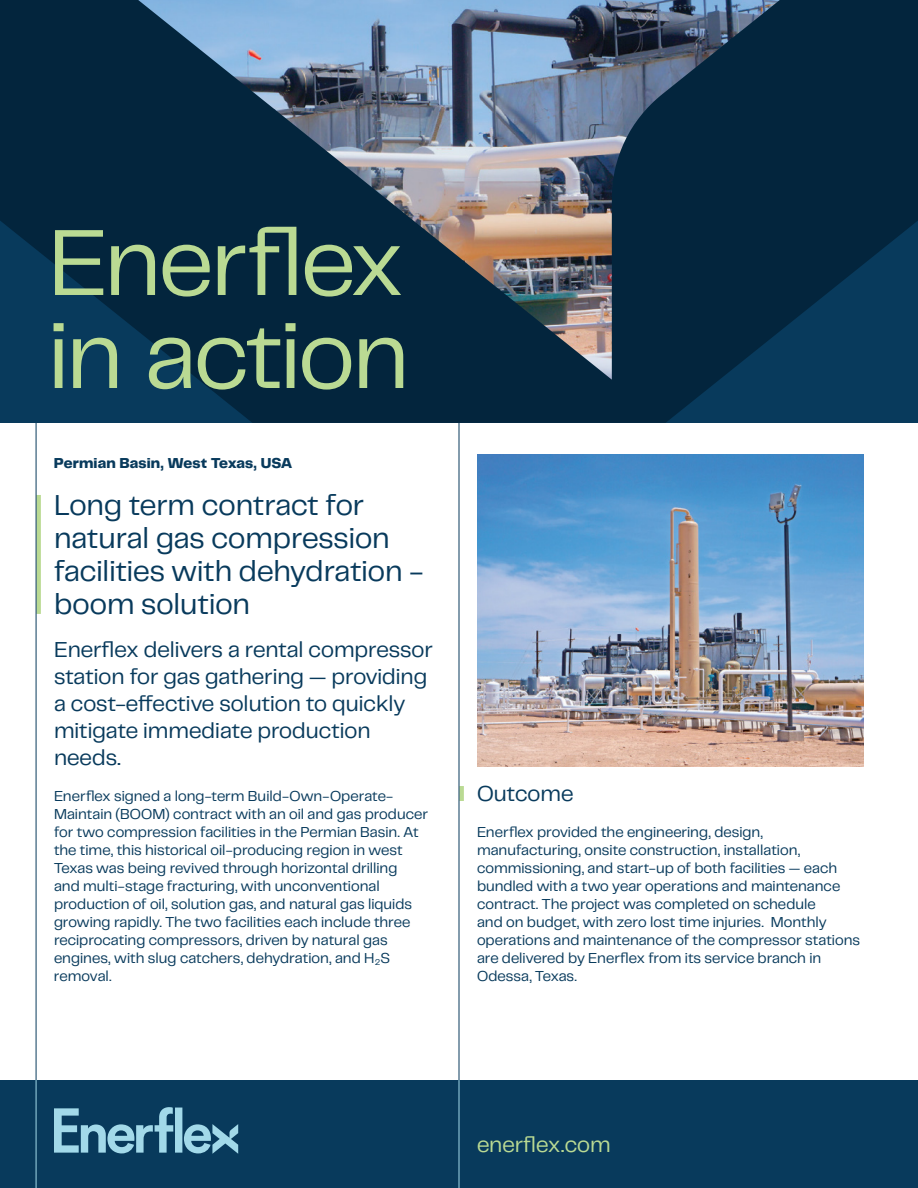
<style>
.page{position:relative;width:918px;height:1188px;background:#fff}
.page>*{position:absolute;margin:0;border:0;box-sizing:border-box;transform-origin:0 0}
.t1{font:97.5px/93px "PP Telegraf";letter-spacing:-.02em;color:#bada93}
.t2{font:30px/33px "PP Telegraf";color:#083a5c}
.t3{font:22.5px/27px "PP Telegraf";color:#083a5c}
.t4{font:22.5px "PP Telegraf";color:#bada93}
.t5{font:15px/18px "PP Telegraf";color:#083a5c}
.t6{font:800 15px "PP Telegraf";letter-spacing:.005em;color:#083a5c}
</style>
<div class="page">
<div style="left:0;top:1071px;width:918px;height:117px;background:#083a5c"></div>
<svg style="left:0;top:0;width:918px;height:423px;background:#24425a"></svg>
<svg style="left:54px;top:1107px;width:184px;height:47px"></svg>
<div style="left:0;top:423px;width:918px;height:657px;background:#fff"></div>
<hr style="left:36px;top:1080px;width:1px;height:108px;background:#a2d9e9">
<img style="left:477px;top:455px;width:387px;height:312px">
<div style="left:36px;top:495px;width:5px;height:119px;background:#bada93"></div>
<div style="left:459px;top:786px;width:5px;height:15px;background:#bada93"></div>
<hr style="left:459px;top:423px;width:1px;height:765px;background:#083a5c">
<hr style="left:36px;top:423px;width:1px;height:657px;background:#083a5c">
<hr style="left:459px;top:1080px;width:1px;height:108px;background:#a2d9e9">
<h1 class="t1" style="left:48px;top:211px;width:362px">Enerflex in action</h1>
<p class="t6" style="left:54px;top:453px;width:240px">Permian Basin, West Texas, USA</p>
<h2 class="t2" style="left:54px;top:487px;width:371px">Long term contract for natural gas compression facilities with dehydration - boom solution</h2>
<h3 class="t3" style="left:54px;top:635px;width:380px">Enerflex delivers a rental compressor station for gas gathering — providing a cost-effective solution to quickly mitigate immediate production needs.</h3>
<p class="t5" style="left:54px;top:786px;width:376px">Enerflex signed a long-term Build-Own-Operate-Maintain (BOOM) contract with an oil and gas producer for two compression facilities in the Permian Basin. At the time, this historical oil-producing region in west Texas was being revived through horizontal drilling<br>and multi-stage fracturing, with unconventional production of oil, solution gas, and natural gas liquids growing rapidly. The two facilities each include three reciprocating compressors, driven by natural gas engines, with slug catchers, dehydration, and H<sub>2</sub>S removal.</p>
<h3 class="t3" style="left:477px;top:779px;width:98px">Outcome</h3>
<p class="t5" style="left:477px;top:822px;width:385px">Enerflex provided the engineering, design, manufacturing, onsite construction, installation, commissioning, and start-up of both facilities — each bundled with a two year operations and maintenance contract. The project was completed on schedule<br>and on budget, with zero lost time injuries. Monthly operations and maintenance of the compressor stations are delivered by Enerflex from its service branch in Odessa, Texas.</p>
<h3 class="t4" style="left:477px;top:1129px;width:135px">enerflex.com</h3>
</div>
